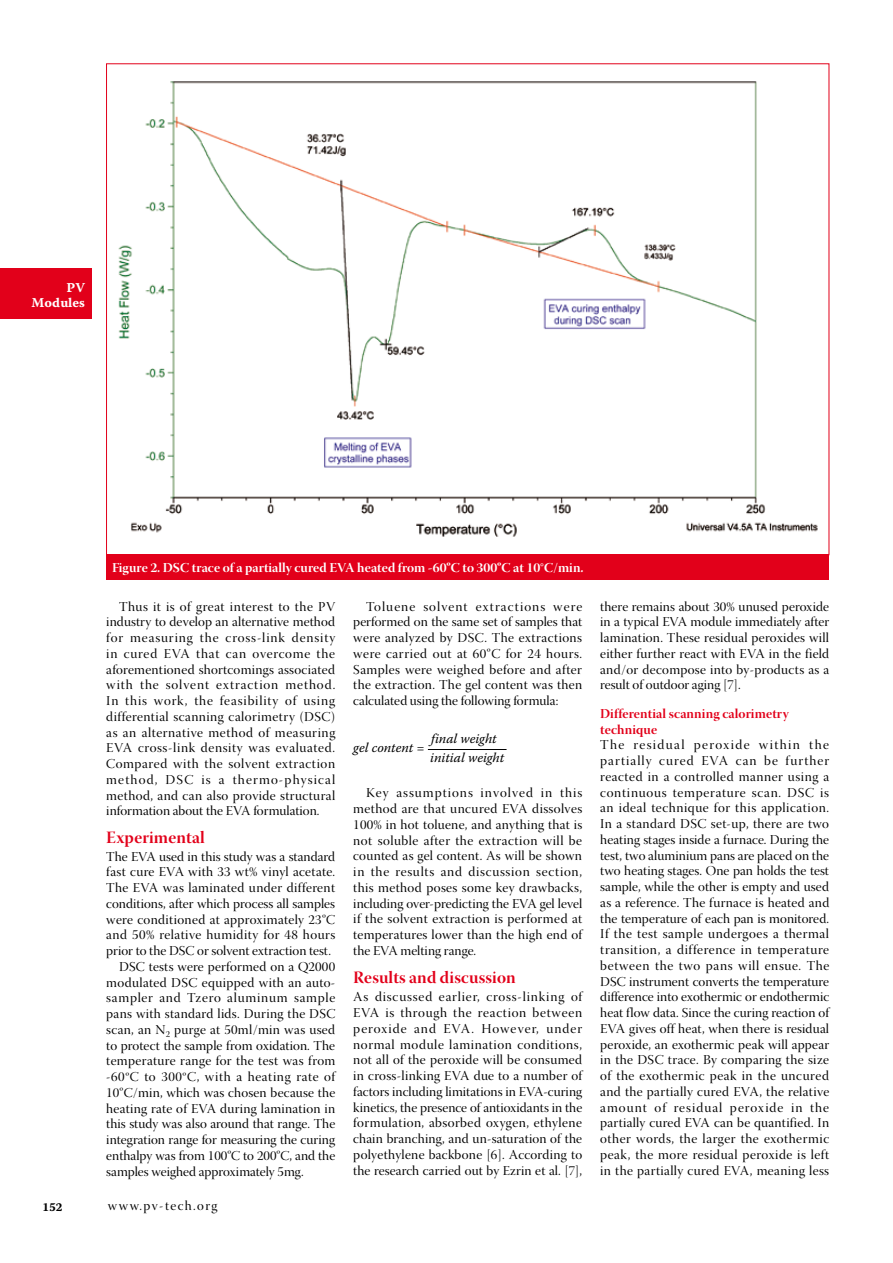
<style>
.page{position:relative;width:893px;height:1263px;background:#fff}
.page>*{position:absolute;margin:0;border:0;box-sizing:border-box;transform-origin:0 0}
.t1{font:17.25px "Warnock Pro Bold Disp";letter-spacing:.005em;color:#e2001a}
.t2{font:13.5px/15.8px "Warnock Pro Disp";letter-spacing:.015em;color:#000;text-align:justify}
.t3{font:13.5px "Warnock Pro Bold Disp";color:#fff}
.t4{font:13.5px/15.8px "Warnock Pro Bold Disp";letter-spacing:.005em;color:#e2001a}
.t5{font:italic 13.5px/18.8px "Warnock Pro";color:#000}
.t6{font:13.5px "Warnock Pro Disp";letter-spacing:.035em;color:#000}
.t7{font:13.5px "Warnock Pro Disp";letter-spacing:.045em;color:#000}
.t8{font:13.5px "Warnock Pro Disp";letter-spacing:.055em;color:#000}
.t9{font:13.5px "Warnock Pro Disp";letter-spacing:.1em;color:#000}
.t10{font:13.5px/15px "Warnock Pro Bold Capt";letter-spacing:.005em;color:#fff;text-align:right}
.t11{font:12px "Warnock Pro Bold Capt";color:#000}
</style>
<div class="page">
<div style="left:0;top:268px;width:91px;height:51px;background:#e2001a"></div>
<img style="left:118px;top:81px;width:700px;height:456px">
<div style="left:106px;top:554px;width:723px;height:25px;background:#e2001a"></div>
<hr style="left:428px;top:749px;width:79px;height:1px;background:#000">
<p class="t10" style="left:32px;top:280px;width:55px">PV<br>Modules</p>
<p class="t3" style="left:112px;top:559px;width:473px">Figure 2. DSC trace of a partially cured EVA heated from -60ºC to 300ºC at 10°C/min.</p>
<p class="t2" style="left:106px;top:600px;width:231px;text-indent:13px">Thus it is of great interest to the PV industry to develop an alternative method for measuring the cross-link density in cured EVA that can overcome the aforementioned shortcomings associated with the solvent extraction method.<br>In this work, the feasibility of using differential scanning calorimetry (DSC) as an alternative method of measuring EVA cross-link density was evaluated.<br>Compared with the solvent extraction method, DSC is a thermo-physical method, and can also provide structural information about the EVA formulation.</p>
<p class="t1" style="left:106px;top:827px;width:100px">Experimental</p>
<p class="t2" style="left:106px;top:850px;width:230px">The EVA used in this study was a standard</p>
<p class="t2" style="left:106px;top:866px;width:230px">fast cure EVA with 33 wt% vinyl acetate.</p>
<p class="t2" style="left:106px;top:881px;width:230px">The EVA was laminated under different</p>
<p class="t2" style="left:106px;top:897px;width:230px">conditions, after which process all samples</p>
<p class="t2" style="left:106px;top:913px;width:230px">were conditioned at approximately 23ºC</p>
<p class="t6" style="left:106px;top:928px;width:230px">and 50% relative humidity for 48 hours</p>
<p class="t2" style="left:106px;top:944px;width:226px">prior to the DSC or solvent extraction test.</p>
<p class="t2" style="left:119px;top:960px;width:218px">DSC tests were performed on a Q2000</p>
<p class="t2" style="left:106px;top:976px;width:230px">modulated DSC equipped with an auto-</p>
<p class="t8" style="left:106px;top:991px;width:231px">sampler and Tzero aluminum sample</p>
<p class="t2" style="left:106px;top:1007px;width:231px">pans with standard lids. During the DSC</p>
<p class="t2" style="left:106px;top:1023px;width:230px">scan, an N<sub>2</sub> purge at 50ml/min was used</p>
<p class="t2" style="left:106px;top:1039px;width:230px">to protect the sample from oxidation. The</p>
<p class="t2" style="left:106px;top:1055px;width:231px">temperature range for the test was from</p>
<p class="t7" style="left:106px;top:1069px;width:230px">-60ºC to 300ºC, with a heating rate of</p>
<p class="t2" style="left:106px;top:1086px;width:231px">10ºC/min, which was chosen because the</p>
<p class="t2" style="left:106px;top:1102px;width:230px">heating rate of EVA during lamination in</p>
<p class="t2" style="left:106px;top:1118px;width:230px">this study was also around that range. The</p>
<p class="t2" style="left:106px;top:1133px;width:230px">integration range for measuring the curing</p>
<p class="t2" style="left:106px;top:1149px;width:230px">enthalpy was from 100ºC to 200ºC, and the</p>
<p class="t2" style="left:106px;top:1165px;width:199px">samples weighed approximately 5mg.</p>
<p class="t11" style="left:43px;top:1200px;width:22px">152</p>
<p class="t9" style="left:108px;top:1198px;width:111px">www.pv-tech.org</p>
<p class="t2" style="left:353px;top:600px;width:231px;text-indent:13px">Toluene solvent extractions were performed on the same set of samples that were analyzed by DSC. The extractions were carried out at 60ºC for 24 hours.<br>Samples were weighed before and after the extraction. The gel content was then calculated using the following formula:</p>
<p class="t5" style="left:353px;top:738px;width:73px">gel content =</p>
<p class="t5" style="left:430px;top:729px;width:76px">final weight initial weight</p>
<p class="t2" style="left:353px;top:787px;width:231px;text-indent:13px">Key assumptions involved in this method are that uncured EVA dissolves 100% in hot toluene, and anything that is not soluble after the extraction will be counted as gel content. As will be shown in the results and discussion section, this method poses some key drawbacks, including over-predicting the EVA gel level if the solvent extraction is performed at temperatures lower than the high end of the EVA melting range.</p>
<p class="t1" style="left:353px;top:967px;width:164px">Results and discussion</p>
<p class="t2" style="left:353px;top:991px;width:231px">As discussed earlier, cross-linking of EVA is through the reaction between peroxide and EVA. However, under normal module lamination conditions, not all of the peroxide will be consumed in cross-linking EVA due to a number of factors including limitations in EVA-curing kinetics, the presence of antioxidants in the formulation, absorbed oxygen, ethylene chain branching, and un-saturation of the polyethylene backbone [6]. According to the research carried out by Ezrin et al. [7],</p>
<p class="t2" style="left:600px;top:600px;width:231px">there remains about 30% unused peroxide in a typical EVA module immediately after lamination. These residual peroxides will either further react with EVA in the field and/or decompose into by-products as a result of outdoor aging [7].</p>
<p class="t4" style="left:600px;top:705px;width:190px">Differential scanning calorimetry technique</p>
<p class="t2" style="left:600px;top:739px;width:231px">The residual peroxide within the partially cured EVA can be further reacted in a controlled manner using a continuous temperature scan. DSC is an ideal technique for this application.<br>In a standard DSC set-up, there are two heating stages inside a furnace. During the test, two aluminium pans are placed on the two heating stages. One pan holds the test sample, while the other is empty and used as a reference. The furnace is heated and the temperature of each pan is monitored.<br>If the test sample undergoes a thermal transition, a difference in temperature between the two pans will ensue. The DSC instrument converts the temperature difference into exothermic or endothermic heat flow data. Since the curing reaction of EVA gives off heat, when there is residual peroxide, an exothermic peak will appear in the DSC trace. By comparing the size of the exothermic peak in the uncured and the partially cured EVA, the relative amount of residual peroxide in the partially cured EVA can be quantified. In other words, the larger the exothermic peak, the more residual peroxide is left in the partially cured EVA, meaning less</p>
</div>
